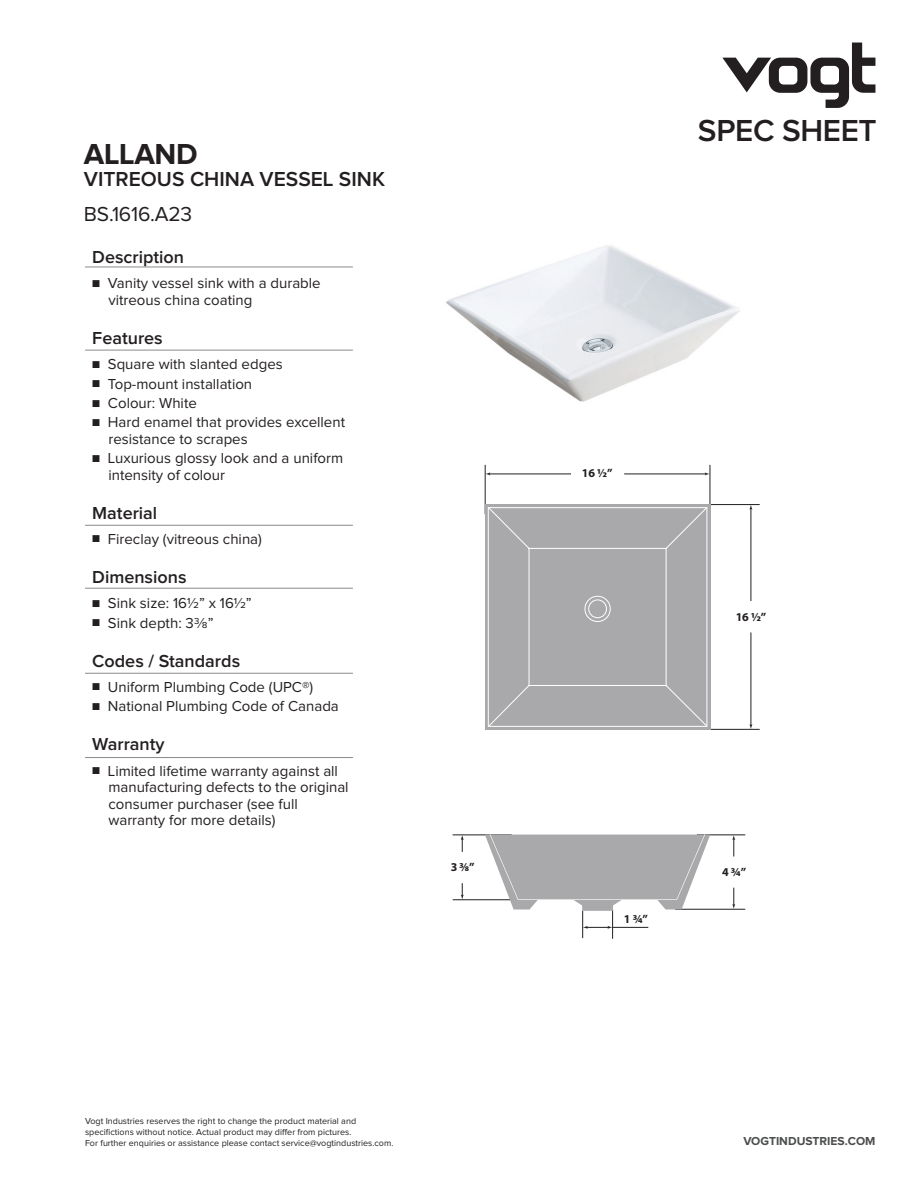
<style>
.page{position:relative;width:918px;height:1188px;background:#fff}
.page>*{position:absolute;margin:0;border:0;box-sizing:border-box;transform-origin:0 0}
.t1{font:600 31.5px "Proxima Nova";letter-spacing:-.01em;color:#231f20}
.t2{font:700 30px "Proxima Nova";letter-spacing:-.01em;color:#231f20}
.t3{font:600 21px "Proxima Nova";color:#231f20}
.t4{font:21px "Proxima Nova";color:#231f20}
.t5{font:600 18px "Proxima Nova";color:#231f20}
.t6{font:15px "Proxima Nova";color:#231f20}
.t7{font:700 12px "Myriad Pro";color:#231f20}
.t8{font:700 12px "Proxima Nova";color:#4c4d4e}
.t9{font:9px "Proxima Nova";color:#231f20}
.s1{font-size:12px}
</style>
<div class="page">
<hr style="left:697px;top:835px;width:48px;height:1px;background:#231f20">
<hr style="left:453px;top:835px;width:59px;height:1px;background:#231f20">
<hr style="left:675px;top:909px;width:70px;height:1px;background:#231f20">
<hr style="left:453px;top:899px;width:79px;height:1px;background:#231f20">
<img style="left:446px;top:245px;width:294px;height:157px">
<hr style="left:710px;top:465px;width:1px;height:49px;background:#231f20">
<hr style="left:485px;top:465px;width:1px;height:49px;background:#231f20">
<hr style="left:751px;top:632px;width:1px;height:94px;background:#231f20">
<hr style="left:751px;top:508px;width:1px;height:93px;background:#231f20">
<hr style="left:489px;top:474px;width:82px;height:1px;background:#231f20">
<hr style="left:624px;top:474px;width:82px;height:1px;background:#231f20">
<hr style="left:704px;top:729px;width:56px;height:1px;background:#231f20">
<hr style="left:703px;top:504px;width:57px;height:1px;background:#231f20">
<div style="left:485px;top:504px;width:225px;height:226px;background:#a9a8aa"></div>
<svg style="left:490px;top:507px;width:218px;height:220px"></svg>
<div style="left:488px;top:507px;width:219px;height:220px;border:1px solid #fff"></div>
<div style="left:588px;top:600px;width:19px;height:18px;border:1px solid #fff;border-radius:50%"></div>
<div style="left:585px;top:596px;width:26px;height:26px;border:1px solid #fff;border-radius:50%"></div>
<svg style="left:461px;top:835px;width:3px;height:17px"></svg>
<svg style="left:732px;top:835px;width:3px;height:22px"></svg>
<svg style="left:749px;top:724px;width:3px;height:5px"></svg>
<svg style="left:749px;top:505px;width:3px;height:5px"></svg>
<svg style="left:461px;top:883px;width:3px;height:17px"></svg>
<svg style="left:732px;top:888px;width:3px;height:21px"></svg>
<svg style="left:485px;top:834px;width:225px;height:105px"></svg>
<svg style="left:485px;top:472px;width:5px;height:3px"></svg>
<svg style="left:705px;top:472px;width:5px;height:3px"></svg>
<svg style="left:722px;top:43px;width:153px;height:65px"></svg>
<hr style="left:85px;top:267px;width:268px;height:1px;background:#8a8a8e">
<hr style="left:85px;top:350px;width:268px;height:1px;background:#8a8a8e">
<hr style="left:85px;top:525px;width:268px;height:1px;background:#8a8a8e">
<hr style="left:85px;top:588px;width:268px;height:1px;background:#8a8a8e">
<hr style="left:85px;top:673px;width:268px;height:1px;background:#8a8a8e">
<hr style="left:85px;top:757px;width:268px;height:1px;background:#8a8a8e">
<p class="t2" style="left:84px;top:140px;width:115px">ALLAND</p>
<p class="t3" style="left:84px;top:170px;width:303px">VITREOUS CHINA VESSEL SINK</p>
<p class="t4" style="left:84px;top:204px;width:110px">BS.1616.A23</p>
<p class="t5" style="left:92px;top:249px;width:93px">Description</p>
<p class="t6" style="left:92px;top:276px;width:230px"><span class="s1">■</span> Vanity vessel sink with a durable</p>
<p class="t6" style="left:108px;top:293px;width:146px">vitreous china coating</p>
<p class="t5" style="left:92px;top:330px;width:72px">Features</p>
<p class="t6" style="left:92px;top:357px;width:192px"><span class="s1">■</span> Square with slanted edges</p>
<p class="t6" style="left:92px;top:377px;width:162px"><span class="s1">■</span> Top-mount installation</p>
<p class="t6" style="left:92px;top:396px;width:106px"><span class="s1">■</span> Colour: White</p>
<p class="t6" style="left:92px;top:415px;width:254px"><span class="s1">■</span> Hard enamel that provides excellent</p>
<p class="t6" style="left:108px;top:432px;width:141px">resistance to scrapes</p>
<p class="t6" style="left:92px;top:451px;width:252px"><span class="s1">■</span> Luxurious glossy look and a uniform</p>
<p class="t6" style="left:108px;top:468px;width:118px">intensity of colour</p>
<p class="t5" style="left:92px;top:504px;width:67px">Material</p>
<p class="t6" style="left:92px;top:532px;width:171px"><span class="s1">■</span> Fireclay (vitreous china)</p>
<p class="t5" style="left:92px;top:569px;width:96px">Dimensions</p>
<p class="t6" style="left:92px;top:596px;width:161px"><span class="s1">■</span> Sink size: 161/2” x 161/2”</p>
<p class="t6" style="left:92px;top:616px;width:123px"><span class="s1">■</span> Sink depth: 33/8”</p>
<p class="t5" style="left:92px;top:652px;width:149px">Codes / Standards</p>
<p class="t6" style="left:92px;top:680px;width:223px"><span class="s1">■</span> Uniform Plumbing Code (UPC®)</p>
<p class="t6" style="left:92px;top:699px;width:248px"><span class="s1">■</span> National Plumbing Code of Canada</p>
<p class="t5" style="left:92px;top:736px;width:74px">Warranty</p>
<p class="t6" style="left:92px;top:764px;width:247px"><span class="s1">■</span> Limited lifetime warranty against all</p>
<p class="t6" style="left:108px;top:780px;width:242px">manufacturing defects to the original</p>
<p class="t6" style="left:108px;top:797px;width:191px">consumer purchaser (see full</p>
<p class="t6" style="left:108px;top:813px;width:169px">warranty for more details)</p>
<p class="t7" style="left:451px;top:860px;width:25px">3 3/8”</p>
<p class="t9" style="left:85px;top:1117px;width:273px">Vogt Industries reserves the right to change the product material and</p>
<p class="t9" style="left:85px;top:1128px;width:268px">specifictions without notice. Actual product may differ from pictures.</p>
<p class="t9" style="left:85px;top:1139px;width:310px">For further enquiries or assistance please contact service@vogtindustries.com.</p>
<p class="t1" style="left:698px;top:116px;width:180px">SPEC SHEET</p>
<p class="t7" style="left:582px;top:465px;width:32px">16 1/2”</p>
<p class="t7" style="left:736px;top:609px;width:32px">16 1/2”</p>
<p class="t7" style="left:624px;top:911px;width:26px">1 3/4”</p>
<p class="t7" style="left:722px;top:864px;width:26px">4 3/4”</p>
<p class="t8" style="left:743px;top:1136px;width:134px">VOGTINDUSTRIES.COM</p>
</div>
